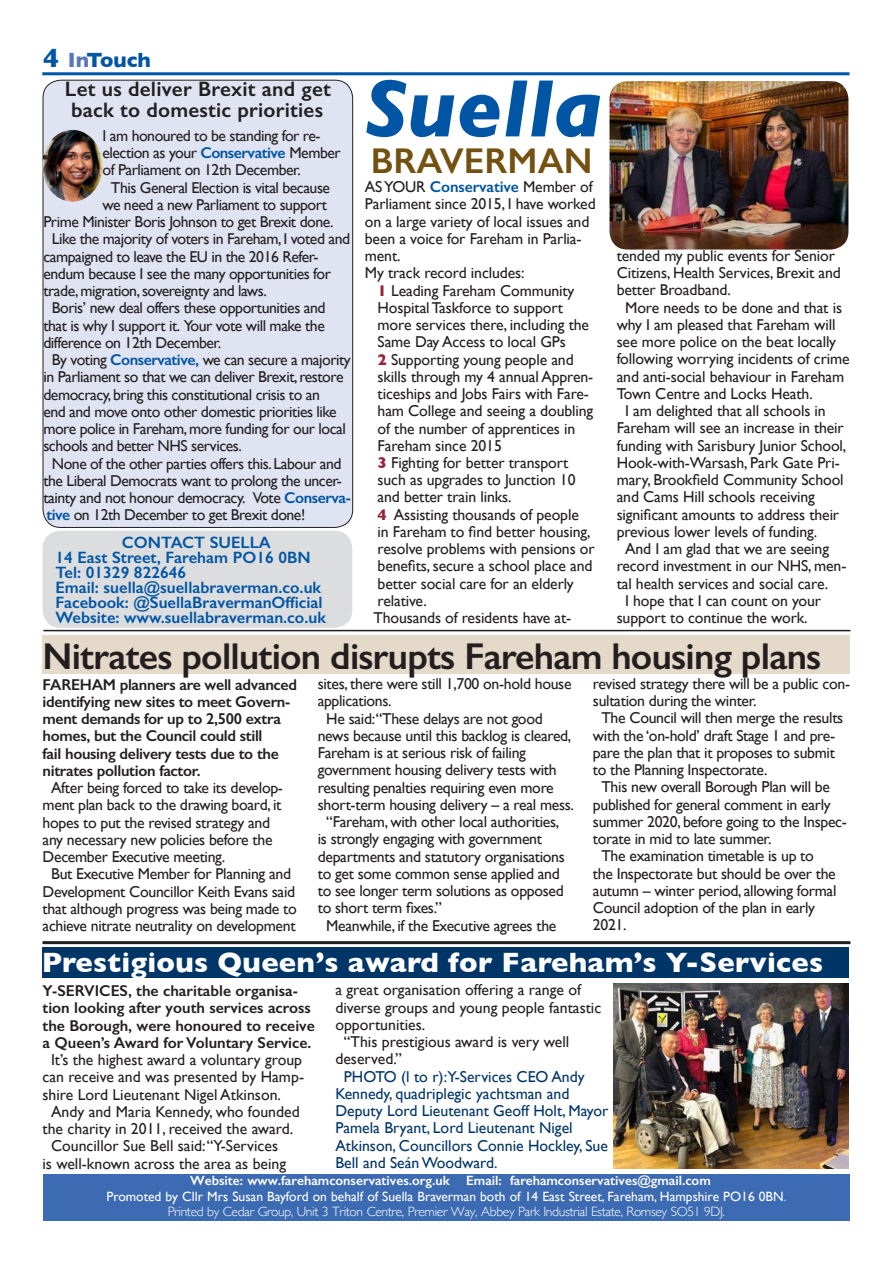
<style>
.page{position:relative;width:893px;height:1263px;background:#fff}
.page>*{position:absolute;margin:0;border:0;box-sizing:border-box;transform-origin:0 0}
.t1{font:italic 700 82.5px "Gill Sans";color:#0155a5}
.t2{font:600 37.5px "Gill Sans";letter-spacing:-.02em;color:#231f20}
.t3{font:600 36px "Gill Sans";color:#735110}
.t4{font:700 28.5px "Gill Sans";letter-spacing:.01em;color:#fff}
.t5{font:600 21px "Gill Sans";letter-spacing:.01em;color:#231f20}
.t6{font:700 21px "Gill Sans";color:#0155a5}
.t7{font:600 16.5px "Gill Sans";color:#0155a5}
.t8{font:15.75px/17.2px "Gill Sans";letter-spacing:-.02em;color:#231f20}
.t9{font:15.75px/17.2px "Gill Sans";color:#231f20}
.t10{font:15.75px/17.2px "Gill Sans";color:#003568}
.t11{font:600 15.75px/17.2px "Gill Sans";letter-spacing:-.02em;color:#231f20}
.t12{font:600 15.75px/17.2px "Gill Sans";color:#231f20}
.t13{font:13.5px "Gill Sans";color:#fff}
.t14{font:300 13.5px "Gill Sans";letter-spacing:-.025em;color:#fff}
.t15{font:600 13.5px "Gill Sans";color:#fff}
.s1{font-size:27px}
.s2{color:#5677b9}
.s3{font-weight:600;color:#0155a5}
.s4{font-weight:700;color:#992336}
.s5{font-weight:300}
</style>
<div class="page">
<hr style="left:43px;top:941px;width:807px;height:3px;background:#231f20">
<hr style="left:43px;top:630px;width:807px;height:1px;background:#231f20">
<div style="left:43px;top:636px;width:807px;height:38px;background:#e5d9c9"></div>
<div style="left:42px;top:947px;width:806px;height:31px;background:#003568"></div>
<img style="left:613px;top:984px;width:236px;height:185px">
<div style="left:43px;top:1174px;width:807px;height:46px;background:#3d6bb3"></div>
<hr style="left:42px;top:72px;width:807px;height:3px;background:#0155a5">
<div style="left:43px;top:80px;width:310px;height:447px;background:#e0e4f2;border-radius:18px"></div>
<img style="left:42px;top:130px;width:60px;height:72px">
<div style="left:43px;top:531px;width:309px;height:97px;background:#dcdddf;border-radius:18px"></div>
<img style="left:609px;top:81px;width:239px;height:169px">
<p class="t6" style="left:43px;top:43px;width:109px"><span class="s1">4</span> <span class="s2">In</span>Touch</p>
<p class="t5" style="left:65px;top:77px;width:267px">Let us deliver Brexit and get</p>
<p class="t5" style="left:71px;top:98px;width:254px">back to domestic priorities</p>
<p class="t8" style="left:102px;top:127px;width:240px">I am honoured to be standing for re&shy;election as your <span class="s3">Conservative</span> Member</p>
<p class="t8" style="left:102px;top:161px;width:200px">of Parliament on 12th December.</p>
<p class="t8" style="left:111px;top:179px;width:221px">This General Election is vital because</p>
<p class="t8" style="left:102px;top:196px;width:226px">we need a new Parliament to support</p>
<p class="t8" style="left:43px;top:213px;width:292px">Prime Minister Boris Johnson to get Brexit done.</p>
<p class="t8" style="left:43px;top:230px;width:308px;text-indent:9px">Like the majority of voters in Fareham, I voted and campaigned to leave the EU in the 2016 Refer&shy;endum because I see the many opportunities for trade, migration, sovereignty and laws.</p>
<p class="t8" style="left:43px;top:299px;width:284px;text-align:justify;text-indent:9px">Boris’ new deal offers these opportunities and that is why I support it. Your vote will make the difference on 12th December.</p>
<p class="t8" style="left:43px;top:351px;width:309px;text-indent:9px">By voting <span class="s3">Conservative,</span> we can secure a majority in Parliament so that we can deliver Brexit, restore democracy, bring this constitutional crisis to an<br>end and move onto other domestic priorities like more police in Fareham, more funding for our local schools and better NHS services.</p>
<p class="t8" style="left:43px;top:455px;width:309px;text-indent:9px">None of the other parties offers this. Labour and the Liberal Democrats want to prolong the uncer&shy;tainty and not honour democracy. Vote <span class="s3">Conserva&shy;tive</span> on 12th December to get Brexit done!</p>
<p class="t7" style="left:122px;top:533px;width:150px">CONTACT SUELLA</p>
<p class="t7" style="left:55px;top:548px;width:257px">14 East Street, Fareham PO16 0BN</p>
<p class="t7" style="left:55px;top:563px;width:132px">Tel: 01329 822646</p>
<p class="t7" style="left:55px;top:578px;width:267px">Email: suella@suellabraverman.co.uk</p>
<p class="t7" style="left:55px;top:593px;width:269px">Facebook: @SuellaBravermanOfficial</p>
<p class="t7" style="left:56px;top:608px;width:272px">Website: www.suellabraverman.co.uk</p>
<p class="t1" style="left:365px;top:60px;width:239px">Suella</p>
<p class="t3" style="left:371px;top:139px;width:223px">BRAVERMAN</p>
<p class="t8" style="left:365px;top:178px;width:232px">AS YOUR <span class="s3">Conservative</span> Member of<br>Parliament since 2015, I have worked on a large variety of local issues and been a voice for Fareham in Parlia&shy;ment.</p>
<p class="t8" style="left:365px;top:264px;width:161px">My track record includes:</p>
<p class="t8" style="left:378px;top:281px;width:213px"><span class="s4">1</span> Leading Fareham Community<br>Hospital Taskforce to support more services there, including the<br>Same Day Access to local GPs</p>
<p class="t8" style="left:378px;top:350px;width:217px"><span class="s4">2</span> Supporting young people and skills through my 4 annual Appren&shy;ticeships and Jobs Fairs with Fare&shy;ham College and seeing a doubling of the number of apprentices in<br>Fareham since 2015</p>
<p class="t8" style="left:378px;top:454px;width:199px"><span class="s4">3</span> Fighting for better transport such as upgrades to Junction 10 and better train links.</p>
<p class="t8" style="left:378px;top:506px;width:219px"><span class="s4">4</span> Assisting thousands of people<br>in Fareham to find better housing, resolve problems with pensions or benefits, secure a school place and better social care for an elderly relative.</p>
<p class="t8" style="left:373px;top:609px;width:200px">Thousands of residents have at-</p>
<p class="t8" style="left:617px;top:247px;width:220px">tended my public events for Senior</p>
<p class="t8" style="left:617px;top:264px;width:226px">Citizens, Health Services, Brexit and better Broadband.</p>
<p class="t8" style="left:617px;top:299px;width:235px;text-indent:9px">More needs to be done and that is why I am pleased that Fareham will see more police on the beat locally following worrying incidents of crime and anti-social behaviour in Fareham Town Centre and Locks Heath.</p>
<p class="t8" style="left:617px;top:402px;width:231px;text-indent:9px">I am delighted that all schools in Fareham will see an increase in their funding with Sarisbury Junior School, Hook-with-Warsash, Park Gate Pri&shy;mary, Brookfield Community School and Cams Hill schools receiving significant amounts to address their previous lower levels of funding.</p>
<p class="t8" style="left:617px;top:540px;width:231px;text-indent:9px">And I am glad that we are seeing record investment in our NHS, men&shy;tal health services and social care.</p>
<p class="t8" style="left:617px;top:592px;width:206px;text-indent:9px">I hope that I can count on your support to continue the work.</p>
<p class="t2" style="left:43px;top:633px;width:780px">Nitrates pollution disrupts Fareham housing plans</p>
<p class="t8" style="left:318px;top:675px;width:255px">sites, there were still 1,700 on-hold house applications.</p>
<p class="t8" style="left:318px;top:709px;width:258px;text-indent:9px">He said:“These delays are not good news because until this backlog is cleared, Fareham is at serious risk of failing government housing delivery tests with resulting penalties requiring even more short-term housing delivery – a real mess.</p>
<p class="t8" style="left:318px;top:813px;width:249px;text-indent:9px">“Fareham, with other local authorities, is strongly engaging with government departments and statutory organisations to get some common sense applied and to see longer term solutions as opposed to short term fixes.”</p>
<p class="t8" style="left:326px;top:916px;width:232px">Meanwhile, if the Executive agrees the</p>
<p class="t8" style="left:593px;top:675px;width:259px">revised strategy there will be a public con&shy;sultation during the winter.</p>
<p class="t8" style="left:593px;top:709px;width:252px;text-indent:9px">The Council will then merge the results with the ‘on-hold’ draft Stage 1 and pre&shy;pare the plan that it proposes to submit to the Planning Inspectorate.</p>
<p class="t8" style="left:593px;top:778px;width:255px;text-indent:9px">This new overall Borough Plan will be published for general comment in early summer 2020, before going to the Inspec&shy;torate in mid to late summer.</p>
<p class="t8" style="left:593px;top:847px;width:245px;text-indent:9px">The examination timetable is up to the Inspectorate but should be over the autumn – winter period, allowing formal<br>Council adoption of the plan in early<br>2021.</p>
<p class="t11" style="left:43px;top:675px;width:256px">FAREHAM planners are well advanced identifying new sites to meet Govern&shy;ment demands for up to 2,500 extra homes, but the Council could still<br>fail housing delivery tests due to the nitrates pollution factor.</p>
<p class="t8" style="left:43px;top:779px;width:242px;text-indent:9px">After being forced to take its develop&shy;ment plan back to the drawing board, it hopes to put the revised strategy and any necessary new policies before the December Executive meeting.</p>
<p class="t8" style="left:43px;top:865px;width:256px;text-align:center">But Executive Member for Planning and Development Councillor Keith Evans said that although progress was being made to achieve nitrate neutrality on development</p>
<p class="t4" style="left:42px;top:940px;width:783px">Prestigious Queen’s award for Fareham’s Y-Services</p>
<p class="t12" style="left:43px;top:982px;width:274px">Y-SERVICES, the charitable organisa&shy;tion looking after youth services across the Borough, were honoured to receive a Queen’s Award for Voluntary Service.</p>
<p class="t9" style="left:43px;top:1051px;width:263px;text-indent:9px">It’s the highest award a voluntary group can receive and was presented by Hamp&shy;shire Lord Lieutenant Nigel Atkinson.</p>
<p class="t9" style="left:43px;top:1103px;width:259px;text-align:center">Andy and Maria Kennedy, who founded the charity in 2011, received the award.</p>
<p class="t9" style="left:43px;top:1137px;width:245px;text-align:center">Councillor Sue Bell said: “Y-Services<br>is well-known across the area as being</p>
<p class="t9" style="left:335px;top:981px;width:267px">a great organisation offering a range of diverse groups and young people fantastic opportunities.</p>
<p class="t9" style="left:335px;top:1033px;width:235px;text-indent:9px">“This prestigious award is very well deserved.”</p>
<p class="t10" style="left:335px;top:1067px;width:275px;text-indent:9px">PHOTO (l to r):Y-Services CEO Andy Kennedy, quadriplegic yachtsman and Deputy Lord Lieutenant Geoff Holt, Mayor Pamela Bryant, Lord Lieutenant Nigel Atkinson, Councillors Connie Hockley, Sue Bell and Seán Woodward.</p>
<p class="t15" style="left:190px;top:1172px;width:522px">Website: www.farehamconservatives.org.uk Email: farehamconservatives@gmail.com</p>
<p class="t13" style="left:106px;top:1189px;width:681px">Promoted by Cllr Mrs Susan Bayford on behalf of Suella Braverman both of 14 East Street, Fareham, Hampshire PO16 0BN<span class="s5">.</span></p>
<p class="t14" style="left:168px;top:1201px;width:559px">Printed by Cedar Group, Unit 3 Triton Centre, Premier Way, Abbey Park Industrial Estate, Romsey SO51 9DJ.</p>
</div>
